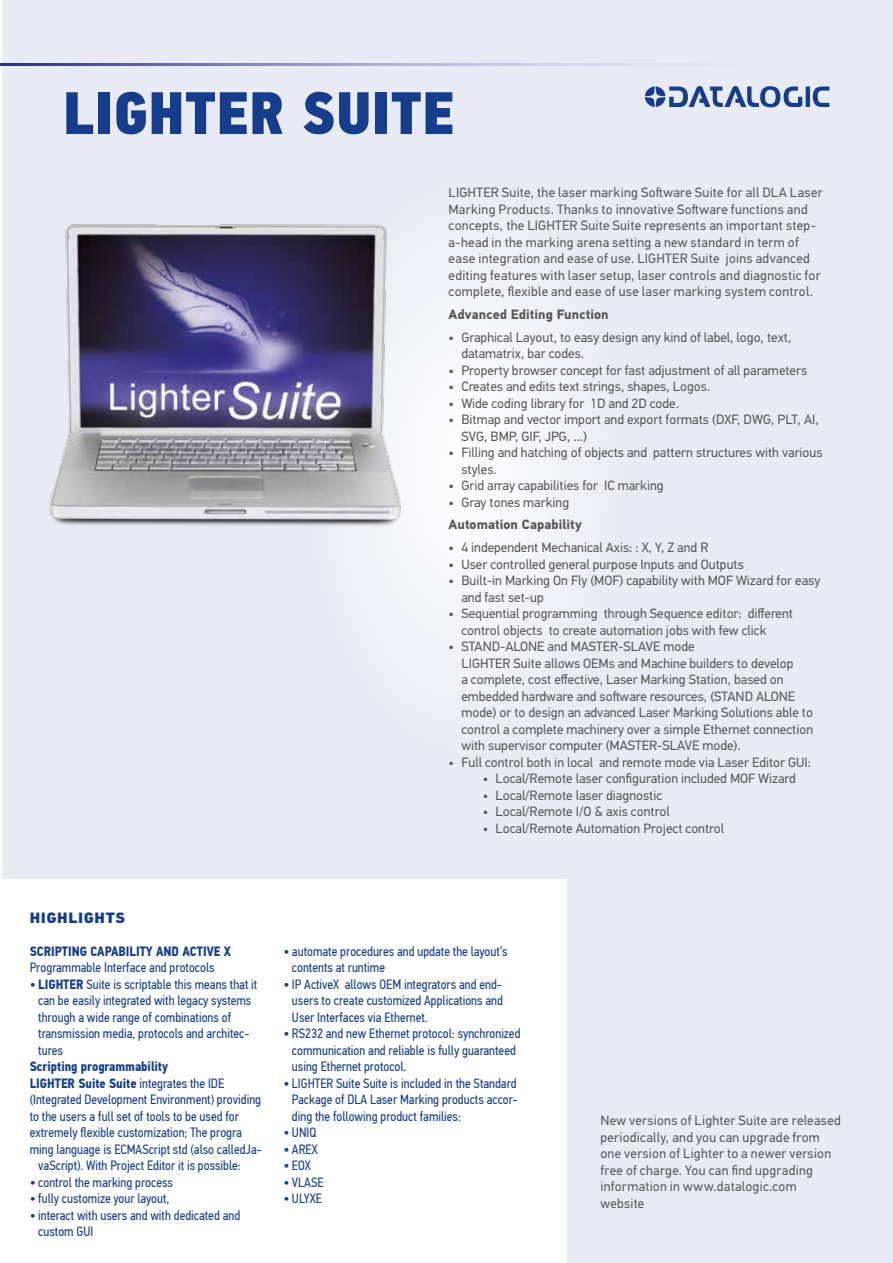
<style>
.page{position:relative;width:893px;height:1263px;background:#fff}
.page>*{position:absolute;margin:0;border:0;box-sizing:border-box;transform-origin:0 0}
.t1{font:60px "PF Din Text Cond Pro X Black";letter-spacing:.01em;color:#153d8c}
.t2{font:900 15px "PF Din Text Pro";letter-spacing:.035em;color:#153d8c}
.t3{font:13.5px/16.5px "PF Din Text Pro";color:#575756}
.t4{font:13.5px/16.5px "PF Din Text Cond Pro";color:#153d8c}
.t5{font:13.5px/16.5px "PF Din Text Pro";letter-spacing:.02em;color:#575756}
.t6{font:700 13.5px "PF Din Text Cond Pro";color:#153d8c}
.t7{font:700 13.5px "PF Din Text Pro";letter-spacing:.005em;color:#575756}
.s1{font-size:15px}
.s2{font-weight:700}
.s3{font-weight:400}
</style>
<div class="page">
<div style="left:2px;top:0;width:891px;height:1263px;background:#e8ebf3"></div>
<div style="left:0;top:880px;width:567px;height:383px;background:#fff"></div>
<svg style="left:0;top:64px;width:645px;height:1px"></svg>
<svg style="left:645px;top:86px;width:184px;height:21px"></svg>
<img style="left:49px;top:224px;width:380px;height:358px">
<h1 class="t1" style="left:63px;top:75px;width:393px">LIGHTER SUITE</h1>
<p class="t5" style="left:449px;top:184px;width:376px">LIGHTER Suite, the laser marking Software Suite for all DLA Laser Marking Products. Thanks to innovative Software functions and concepts, the LIGHTER Suite Suite represents an important step&shy;a-head in the marking arena setting a new standard in term of ease integration and ease of use. LIGHTER Suite joins advanced editing features with laser setup, laser controls and diagnostic for complete, flexible and ease of use laser marking system control.</p>
<p class="t7" style="left:449px;top:306px;width:162px">Advanced Editing Function</p>
<p class="t3" style="left:461px;top:329px;width:332px;text-indent:-13px">• Graphical Layout, to easy design any kind of label, logo, text, datamatrix, bar codes.</p>
<p class="t3" style="left:449px;top:362px;width:360px">• Property browser concept for fast adjustment of all parameters</p>
<p class="t3" style="left:449px;top:378px;width:263px">• Creates and edits text strings, shapes, Logos.</p>
<p class="t3" style="left:449px;top:395px;width:232px">• Wide coding library for 1D and 2D code.</p>
<p class="t3" style="left:461px;top:411px;width:359px;text-indent:-13px">• Bitmap and vector import and export formats (DXF, DWG, PLT, AI,<br>SVG, BMP, GIF, JPG, ...)</p>
<p class="t3" style="left:461px;top:444px;width:363px;text-indent:-13px">• Filling and hatching of objects and pattern structures with various styles.</p>
<p class="t3" style="left:449px;top:477px;width:217px">• Grid array capabilities for IC marking</p>
<p class="t3" style="left:449px;top:494px;width:122px">• Gray tones marking</p>
<p class="t7" style="left:449px;top:516px;width:135px">Automation Capability</p>
<p class="t3" style="left:449px;top:539px;width:261px">• 4 independent Mechanical Axis: : X, Y, Z and R</p>
<p class="t3" style="left:449px;top:556px;width:297px">• User controlled general purpose Inputs and Outputs</p>
<p class="t3" style="left:461px;top:572px;width:360px;text-indent:-13px">• Built-in Marking On Fly (MOF) capability with MOF Wizard for easy and fast set-up</p>
<p class="t3" style="left:461px;top:605px;width:333px;text-indent:-13px">• Sequential programming through Sequence editor: different control objects to create automation jobs with few click</p>
<p class="t3" style="left:461px;top:638px;width:353px;text-indent:-13px">• STAND-ALONE and MASTER-SLAVE mode<br>LIGHTER Suite allows OEMs and Machine builders to develop<br>a complete, cost effective, Laser Marking Station, based on embedded hardware and software resources, (STAND ALONE mode) or to design an advanced Laser Marking Solutions able to control a complete machinery over a simple Ethernet connection with supervisor computer (MASTER-SLAVE mode).</p>
<p class="t3" style="left:449px;top:754px;width:364px">• Full control both in local and remote mode via Laser Editor GUI:</p>
<p class="t3" style="left:483px;top:770px;width:315px">• Local/Remote laser configuration included MOF Wizard</p>
<p class="t3" style="left:483px;top:787px;width:181px">• Local/Remote laser diagnostic</p>
<p class="t3" style="left:483px;top:803px;width:188px">• Local/Remote I/O &amp; axis control</p>
<p class="t3" style="left:483px;top:820px;width:243px">• Local/Remote Automation Project control</p>
<p class="t2" style="left:30px;top:908px;width:97px">HIGHLIGHTS</p>
<p class="t6" style="left:30px;top:943px;width:203px">SCRIPTING CAPABILITY AND ACTIVE X</p>
<p class="t4" style="left:30px;top:959px;width:186px">Programmable Interface and protocols</p>
<p class="t4" style="left:38px;top:976px;width:221px;text-indent:-9px"><span class="s1">•</span> <span class="s2">LIGHTER</span> Suite is scriptable this means that it can be easily integrated with legacy systems through a wide range of combinations of transmission media, protocols and architec&shy;tures</p>
<p class="t6" style="left:30px;top:1058px;width:140px">Scripting programmability</p>
<p class="t6" style="left:30px;top:1075px;width:196px">LIGHTER Suite Suite <span class="s3">integrates the IDE</span></p>
<p class="t4" style="left:30px;top:1091px;width:233px">(Integrated Development Environment) providing</p>
<p class="t4" style="left:30px;top:1108px;width:211px">to the users a full set of tools to be used for</p>
<p class="t4" style="left:30px;top:1124px;width:213px">extremely flexible customization; The progra</p>
<p class="t4" style="left:30px;top:1141px;width:234px">ming language is ECMAScript std (also calledJa-</p>
<p class="t4" style="left:38px;top:1157px;width:204px">vaScript). With Project Editor it is possible:</p>
<p class="t4" style="left:30px;top:1174px;width:145px"><span class="s1">•</span> control the marking process</p>
<p class="t4" style="left:30px;top:1190px;width:141px"><span class="s1">•</span> fully customize your layout,</p>
<p class="t4" style="left:38px;top:1207px;width:203px;text-indent:-9px"><span class="s1">•</span> interact with users and with dedicated and custom GUI</p>
<p class="t4" style="left:292px;top:943px;width:217px;text-indent:-9px"><span class="s1">•</span> automate procedures and update the layout’s contents at runtime</p>
<p class="t4" style="left:292px;top:976px;width:212px;text-align:justify;text-indent:-9px"><span class="s1">•</span> IP ActiveX allows OEM integrators and end&shy;users to create customized Applications and User Interfaces via Ethernet.</p>
<p class="t4" style="left:292px;top:1025px;width:230px;text-indent:-9px"><span class="s1">•</span> RS232 and new Ethernet protocol: synchronized communication and reliable is fully guaranteed using Ethernet protocol.</p>
<p class="t4" style="left:292px;top:1075px;width:227px;text-align:justify;text-indent:-9px"><span class="s1">•</span> LIGHTER Suite Suite is included in the Standard Package of DLA Laser Marking products accor&shy;ding the following product families:</p>
<p class="t4" style="left:283px;top:1124px;width:34px"><span class="s1">•</span> UNIQ</p>
<p class="t4" style="left:283px;top:1141px;width:36px"><span class="s1">•</span> AREX</p>
<p class="t4" style="left:283px;top:1157px;width:29px"><span class="s1">•</span> EOX</p>
<p class="t4" style="left:283px;top:1174px;width:42px"><span class="s1">•</span> VLASE</p>
<p class="t4" style="left:283px;top:1190px;width:40px"><span class="s1">•</span> ULYXE</p>
<p class="t5" style="left:600px;top:1112px;width:242px">New versions of Lighter Suite are released periodically, and you can upgrade from one version of Lighter to a newer version free of charge. You can find upgrading information in www.datalogic.com website</p>
</div>
